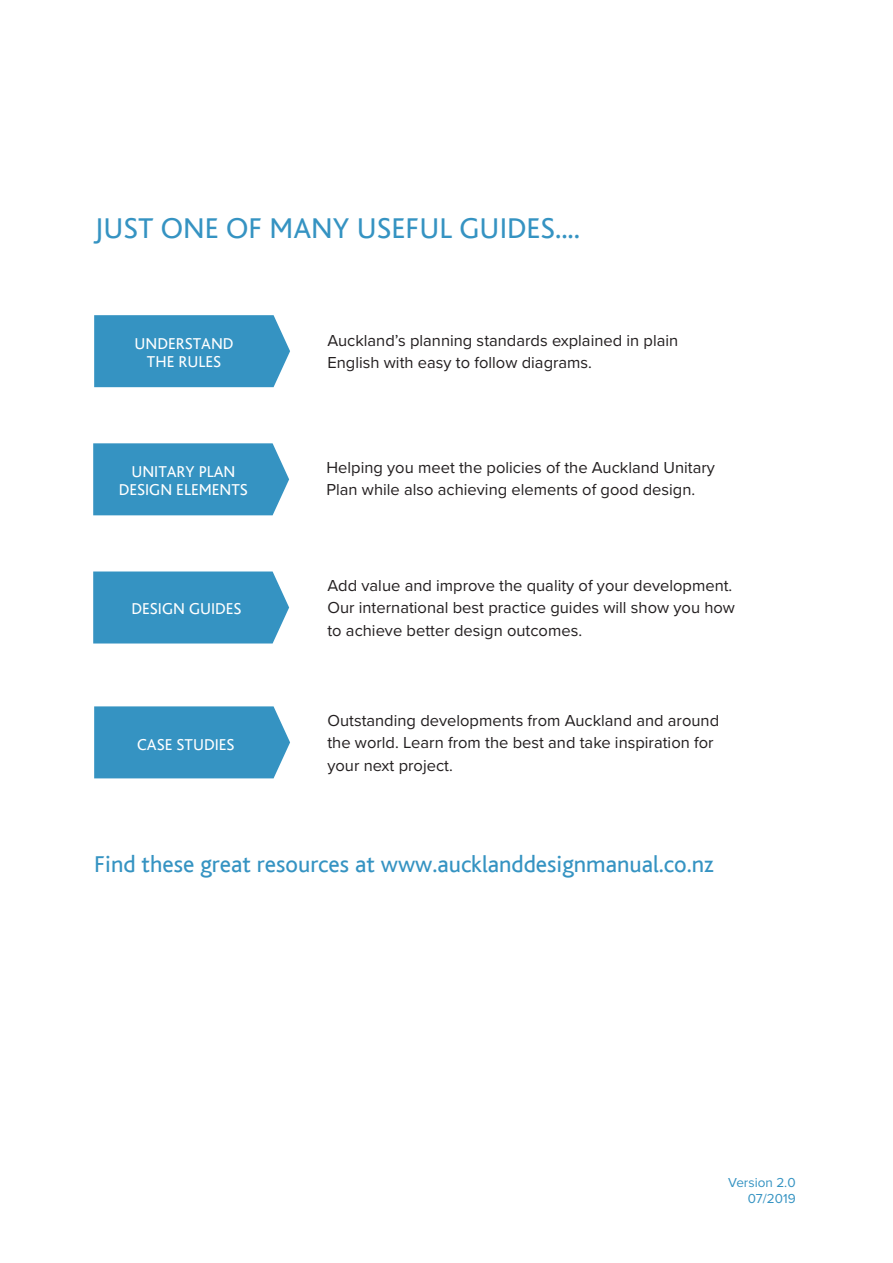
<style>
.page{position:relative;width:893px;height:1263px;background:#fff}
.page>*{position:absolute;margin:0;border:0;box-sizing:border-box;transform-origin:0 0}
.HEADINGS{font:30px "AC Bliss";color:#3593c2}
.SUB_HEADINGS{font:24px "AC Bliss";color:#3593c2}
.BODY{font:16.5px/22.5px "Proxima Nova";color:#231f20}
.TABLES{font:16.5px/18px "AC Bliss";color:#fff;text-align:center}
.t1{font:13.5px "Proxima Nova";color:#3593c2}
</style>
<div class="page">
<svg style="left:94px;top:315px;width:196px;height:72px;background:#429ac6"></svg>
<div style="left:98px;top:336px;width:172px;height:31px;background:#3593c2"></div>
<div style="left:94px;top:706px;width:196px;height:72px;background:#3593c2"></div>
<svg style="left:93px;top:443px;width:196px;height:72px;background:#449bc6"></svg>
<div style="left:95px;top:463px;width:177px;height:32px;background:#3593c2"></div>
<div style="left:93px;top:571px;width:196px;height:72px;background:#3593c2"></div>
<p class="HEADINGS" style="left:94px;top:212px;width:487px">JUST ONE OF MANY USEFUL GUIDES....</p>
<p class="TABLES" style="left:135px;top:335px;width:100px">UNDERSTAND<br>THE RULES</p>
<p class="BODY" style="left:327px;top:328px;width:352px">Auckland’s planning standards explained in plain<br>English with easy to follow diagrams.</p>
<p class="TABLES" style="left:119px;top:463px;width:131px">UNITARY PLAN<br>DESIGN ELEMENTS</p>
<p class="BODY" style="left:326px;top:455px;width:390px">Helping you meet the policies of the Auckland Unitary<br>Plan while also achieving elements of good design.</p>
<p class="TABLES" style="left:132px;top:600px;width:111px">DESIGN GUIDES</p>
<p class="TABLES" style="left:137px;top:735px;width:99px">CASE STUDIES</p>
<p class="BODY" style="left:327px;top:573px;width:409px">Add value and improve the quality of your development.<br>Our international best practice guides will show you how to achieve better design outcomes.</p>
<p class="BODY" style="left:327px;top:708px;width:393px">Outstanding developments from Auckland and around the world. Learn from the best and take inspiration for your next project.</p>
<p class="SUB_HEADINGS" style="left:94px;top:852px;width:621px">Find these great resources at www.aucklanddesignmanual.co.nz</p>
<p class="t1" style="left:728px;top:1172px;width:69px">Version 2.0</p>
<p class="t1" style="left:748px;top:1189px;width:49px">07/2019</p>
</div>
